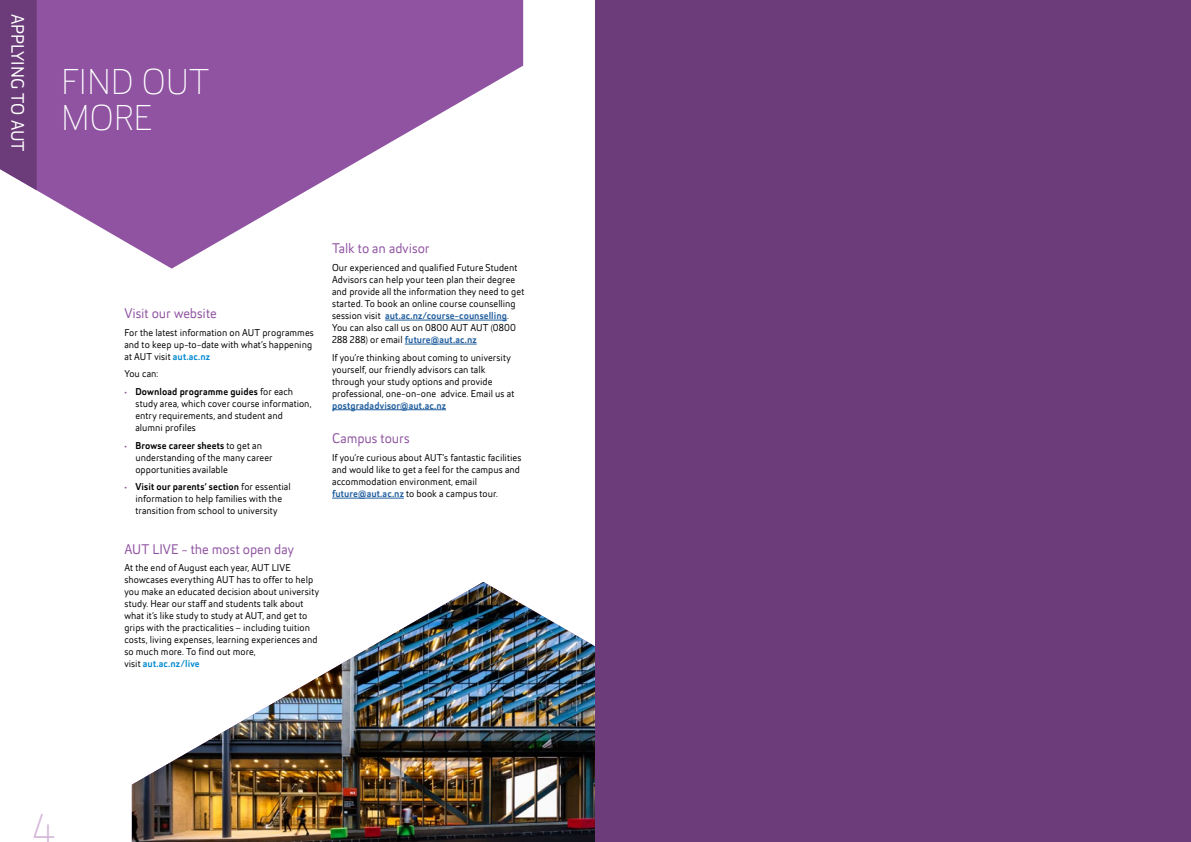
<style>
.page{position:relative;width:1191px;height:842px;background:#fff}
.page>*{position:absolute;margin:0;border:0;box-sizing:border-box;transform-origin:0 0}
.t1{font:100 48px "Helia Core";color:#d3b6d7}
.t2{font:100 36px/36px "Helia Core";color:#fff}
.t3{font:18px "Helia Core";color:#fff}
.t4{font:14px "Helia Core";letter-spacing:-.005em;color:#8f53a1}
.t5{font:10px/12px "Helia Core";letter-spacing:.005em;color:#000}
.t6{font:500 10px "Helia Core";letter-spacing:.01em;color:#215e9e}
.s1{font-weight:500;color:#0089cf}
.s2{font-weight:500;font-size:8px;color:#8f53a1}
.s3{font-weight:500}
.s4{font-weight:500;color:#215e9e}
</style>
<div class="page">
<hr style="left:385px;top:320px;width:122px;height:1px;background:#215e9e">
<hr style="left:405px;top:344px;width:72px;height:1px;background:#215e9e">
<hr style="left:332px;top:409px;width:114px;height:1px;background:#215e9e">
<hr style="left:332px;top:498px;width:72px;height:1px;background:#215e9e">
<img style="left:132px;top:582px;width:463px;height:260px">
<svg style="left:36px;top:0;width:487px;height:269px;fill:#8f53a1"></svg>
<svg style="left:0;top:0;width:37px;height:190px;background:#744581"></svg>
<div style="left:595px;top:0;width:596px;height:842px;background:#6c3b7a"></div>
<h3 class="t3" style="left:30px;top:14px;width:139px;rotate:90deg">APPLYING TO AUT</h3>
<h2 class="t2" style="left:61px;top:63px;width:149px">FIND OUT<br>MORE</h2>
<h3 class="t4" style="left:124px;top:304px;width:94px">Visit our website</h3>
<p class="t5" style="left:124px;top:326px;width:191px">For the latest information on AUT programmes and to keep up-to-date with what’s happening at AUT visit <span class="s1">aut.ac.nz</span></p>
<p class="t5" style="left:124px;top:368px;width:35px">You can:</p>
<p class="t5" style="left:135px;top:385px;width:178px;text-indent:-11px"><span class="s2">•</span> <span class="s3">Download programme guides</span> for each study area, which cover course information, entry requirements, and student and alumni profiles</p>
<p class="t5" style="left:135px;top:439px;width:139px;text-indent:-11px"><span class="s2">•</span> <span class="s3">Browse career sheets</span> to get an understanding of the many career opportunities available</p>
<p class="t5" style="left:124px;top:481px;width:168px;text-align:center"><span class="s2">•</span> <span class="s3">Visit our parents’ section</span> for essential information to help families with the transition from school to university</p>
<h3 class="t4" style="left:124px;top:540px;width:171px">AUT LIVE - the most open day</h3>
<p class="t5" style="left:124px;top:562px;width:196px">At the end of August each year, AUT LIVE showcases everything AUT has to offer to help you make an educated decision about university study. Hear our staff and students talk about what it’s like study to study at AUT, and get to grips with the practicalities – including tuition costs, living expenses, learning experiences and so much more. To find out more,<br>visit <span class="s1">aut.ac.nz/live</span></p>
<h3 class="t4" style="left:332px;top:239px;width:99px">Talk to an advisor</h3>
<p class="t5" style="left:332px;top:261px;width:194px">Our experienced and qualified Future Student Advisors can help your teen plan their degree and provide all the information they need to get started. To book an online course counselling session visit <span class="s4">aut.ac.nz/course-counselling</span>.<br>You can also call us on 0800 AUT AUT (0800<br>288 288) or email <span class="s4">future@aut.ac.nz</span></p>
<p class="t5" style="left:332px;top:351px;width:184px">If you’re thinking about coming to university yourself, our friendly advisors can talk through your study options and provide professional, one-on-one advice. Email us at</p>
<p class="t6" style="left:332px;top:398px;width:115px">postgradadvisor@aut.ac.nz</p>
<h3 class="t4" style="left:332px;top:429px;width:79px">Campus tours</h3>
<p class="t5" style="left:332px;top:451px;width:191px">If you’re curious about AUT’s fantastic facilities and would like to get a feel for the campus and accommodation environment, email <span class="s4">future@aut.ac.nz</span> to book a campus tour.</p>
<h1 class="t1" style="left:33px;top:802px;width:24px">4</h1>
</div>
